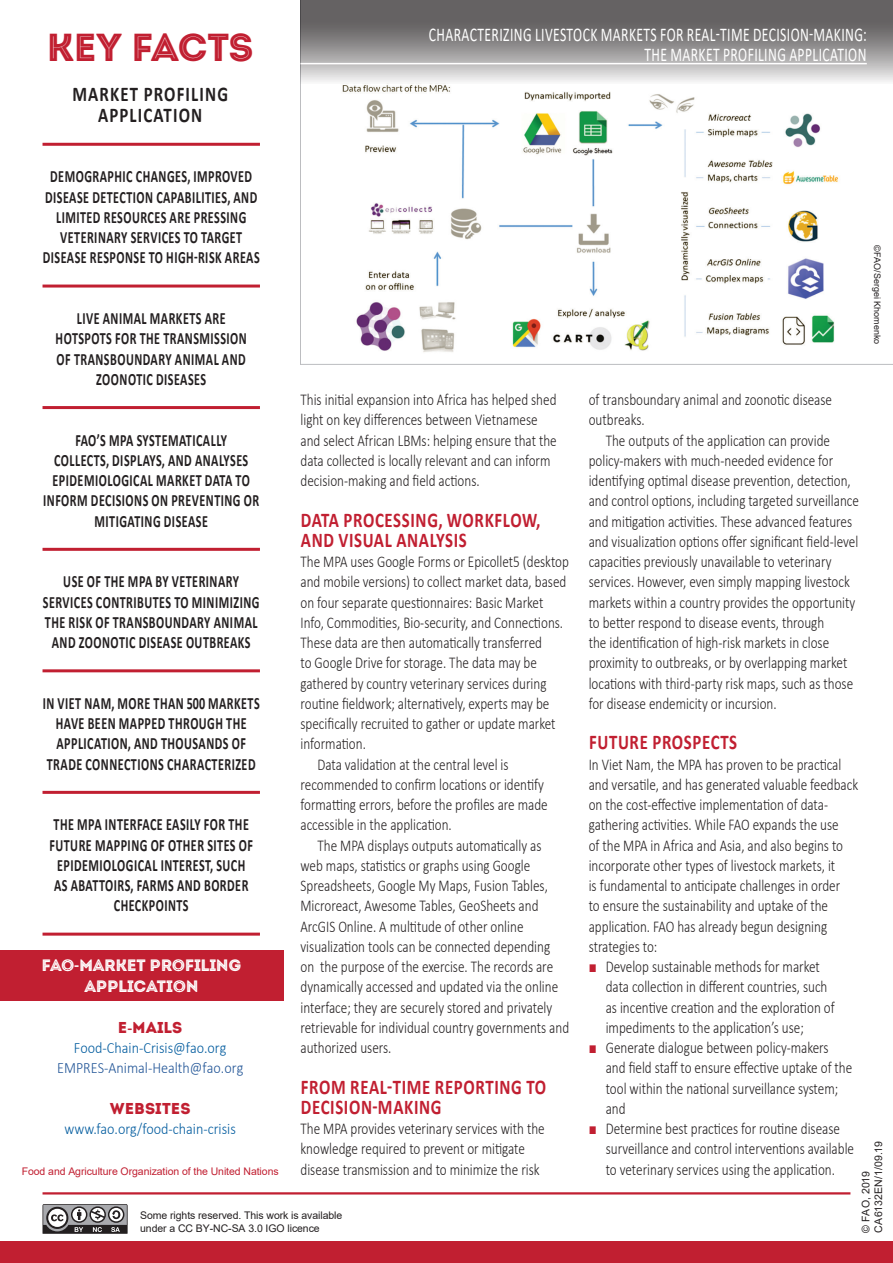
<style>
.page{position:relative;width:893px;height:1263px;background:#fff}
.page>*{position:absolute;margin:0;border:0;box-sizing:border-box;transform-origin:0 0}
.t1{font:39px "Intro Inline";letter-spacing:-.02em;color:#c11f31}
.t2{font:700 21px/20.2px "Calibri";letter-spacing:.04em;color:#c11f31;scale:.8 1}
.t3{font:700 21px/20.2px "Calibri";letter-spacing:.07em;color:#231f20;text-align:center;scale:.8 1}
.t4{font:19.5px/20.2px "Calibri";letter-spacing:.03em;color:#fff;text-align:right;scale:.7 1}
.t5{font:700 17.25px/20.2px "Calibri";letter-spacing:.04em;color:#231f20;scale:.7 1}
.t6{font:300 16.5px/20.2px "Calibri";color:#231f20;scale:.8 1}
.t7{font:16.5px/21px "Intro Inline";letter-spacing:-.02em;color:#fff;text-align:center}
.t8{font:300 15.75px "Calibri";color:#015b9e;scale:.9 1}
.t9{font:300 15.75px "Calibri";color:#225597;scale:.9 1}
.t10{font:15.75px "Intro";color:#c11f31}
.t11{font:10.5px/12.6px "Arial";letter-spacing:-.005em;color:#231f20;text-align:center}
.t12{font:10.5px "Arial";letter-spacing:-.005em;color:#c11f31}
.t13{font:9px "Arial";color:#231f20}
.s1{font-family:"Calibri";font-weight:700}
.s2{font-family:"Arial";font-weight:700;color:#c11f31}
</style>
<div class="page">
<hr style="left:43px;top:1192px;width:807px;height:2px;background:#c11f31">
<svg style="left:43px;top:1204px;width:85px;height:30px;background:#807f80"></svg>
<svg style="left:300px;top:84px;width:593px;height:281px"></svg>
<div style="left:0;top:950px;width:283px;height:51px;background:#c11f31"></div>
<hr style="left:43px;top:143px;width:217px;height:3px;background:#c11f31">
<hr style="left:43px;top:285px;width:217px;height:3px;background:#c11f31">
<hr style="left:43px;top:406px;width:217px;height:3px;background:#c11f31">
<hr style="left:43px;top:548px;width:217px;height:3px;background:#c11f31">
<hr style="left:43px;top:669px;width:217px;height:3px;background:#c11f31">
<hr style="left:43px;top:791px;width:217px;height:3px;background:#c11f31">
<hr style="left:43px;top:933px;width:217px;height:3px;background:#c11f31">
<div style="left:0;top:1242px;width:893px;height:21px;background:#c11f31"></div>
<svg style="left:300px;top:0;width:593px;height:84px;background:#949292"></svg>
<hr style="left:300px;top:63px;width:567px;height:1px;background:#fff">
<h1 class="t1" style="left:47px;top:24px;width:209px">KEY FACTS</h1>
<p class="t3" style="left:72px;top:84px;width:196px">MARKET PROFILING<br>APPLICATION</p>
<p class="t5" style="left:45px;top:166px;width:297px">DEMOGRAPHIC CHANGES, IMPROVED<br>DISEASE DETECTION</p>
<p class="t5" style="left:156px;top:186px;width:146px">CAPABILITI ES, AN D</p>
<p class="t5" style="left:56px;top:207px;width:273px">LIMITED RESOURCES ARE PRESSING</p>
<p class="t5" style="left:60px;top:227px;width:261px">VETERINARY SERVICES TO TARGET</p>
<p class="t5" style="left:43px;top:247px;width:311px">DISEASE RESPONSE TO HIGH-RISK AREAS</p>
<p class="t5" style="left:56px;top:308px;width:275px;text-align:center">LIVE ANIMAL MARKETS ARE<br>HOTSPOTS FOR THE TRANSMISSION<br>OF TRANSBOUNDARY ANIMAL AND<br>ZOONOTIC DISEASES</p>
<p class="t4" style="left:429px;top:23px;width:627px">CHARACTERIZING LIVESTOCK MARKETS FOR REAL-TIME DECISION-MAKING:<br>THE MARKET PROFILING APPLICATION</p>
<p class="t13" style="left:883px;top:245px;width:100px;rotate:90deg">©FAO/Sergei Khomenko</p>
<p class="t5" style="left:43px;top:429px;width:310px;text-align:center">FAO ’S MPA SYSTEMATICALLY<br>COLLECTS, DISPLAYS, AN D ANALYSES<br>EPI DEMIOLOGICAL MARKET DATA TO<br>INFORM DECISIONS ON PREVENTING OR<br>MITIGATING DISEASE</p>
<p class="t5" style="left:43px;top:571px;width:311px;text-align:center">USE OF THE MPA BY VETERINARY<br>SERVICES CONTRIBUTES TO MINIMIZING<br>THE RISK OF TRANSBOUNDARY ANIMAL<br>AND ZOONOTIC DISEASE OUTBREAKS</p>
<p class="t5" style="left:56px;top:693px;width:293px;text-indent:-13px">IN VI ET NAM, MORE THAN 500 MARKETS<br>HAVE BEEN MAPPED THROUGH THE<br>APPLICATION</p>
<p class="t5" style="left:47px;top:733px;width:300px;text-indent:81px">,AN D THOUSAN DS OF<br>TRADE CONNECTIONS CHARACTERIZED</p>
<p class="t5" style="left:54px;top:814px;width:280px">THE MPA INTERFACE EASILY FOR THE</p>
<p class="t5" style="left:49px;top:834px;width:292px">FUTURE MAPPI NG OF OTHER SITES OF</p>
<p class="t5" style="left:57px;top:855px;width:270px">EPI DEMIOLOGICAL INTEREST, SUCH</p>
<p class="t5" style="left:54px;top:875px;width:49px">AS ABATTOI</p>
<p class="t5" style="left:114px;top:875px;width:194px">RS, FA RMS AN D BORDER<br>CHECKPOINTS</p>
<p class="t7" style="left:42px;top:955px;width:201px">FAO<span class="s1">-</span>MARKET PROFILING<br>APPLICATION</p>
<p class="t10" style="left:118px;top:1018px;width:66px">E<span class="s1">-</span>MAILS</p>
<p class="t8" style="left:74px;top:1038px;width:171px">Food-Chain-Crisis@fao.org</p>
<p class="t9" style="left:57px;top:1058px;width:208px">EMPRES-Animal-Health@fao.org</p>
<p class="t10" style="left:110px;top:1099px;width:82px">WEBSITES</p>
<p class="t8" style="left:65px;top:1119px;width:192px">www.fao.org/food-chain-crisis</p>
<p class="t12" style="left:22px;top:1164px;width:258px">Food and Agriculture Organization of the United Nations</p>
<p class="t6" style="left:300px;top:389px;width:322px">This initial expansion into Africa has helped shed light on key differences between Vietnamese and select African LBMs: helping ensure that the data collected is locally relevant and can inform decision-making and field actions.</p>
<p class="t2" style="left:301px;top:509px;width:13px">DATA</p>
<p class="t2" style="left:301px;top:509px;width:301px;text-indent:43px">PROCESSING, WORKFLOW,<br>AND VISUAL ANALYSIS</p>
<p class="t6" style="left:300px;top:551px;width:337px">The MPA uses Google Forms or Epicollet5 (desktop</p>
<p class="t6" style="left:300px;top:571px;width:334px">and mobile versions) to collect market data, based</p>
<p class="t6" style="left:300px;top:592px;width:305px">on four separate questionnaires: Basic Market</p>
<p class="t6" style="left:300px;top:612px;width:330px">Info, Commodities, Bio-security, and Connections.</p>
<p class="t6" style="left:300px;top:632px;width:303px">These data are then automatically transferred</p>
<p class="t6" style="left:300px;top:652px;width:297px">to Google Drive for storage. The data may be</p>
<p class="t6" style="left:300px;top:673px;width:309px">gathered by country veterinary services during</p>
<p class="t6" style="left:300px;top:693px;width:313px">routine fieldwork; alternatively, experts may be</p>
<p class="t6" style="left:300px;top:713px;width:320px">specifically recruited to gather or update market</p>
<p class="t6" style="left:300px;top:733px;width:83px">information.</p>
<p class="t6" style="left:317px;top:754px;width:240px">Data validation at the central level is</p>
<p class="t6" style="left:300px;top:774px;width:306px">recommended to confirm locations or identify</p>
<p class="t6" style="left:300px;top:794px;width:311px">formatting errors, before the profiles are made</p>
<p class="t6" style="left:300px;top:814px;width:191px">accessible in the application.</p>
<p class="t6" style="left:317px;top:835px;width:282px">The MPA displays outputs automatically as</p>
<p class="t6" style="left:300px;top:855px;width:289px">web maps, statistics or graphs using Google</p>
<p class="t6" style="left:300px;top:875px;width:311px">Spreadsheets, Google My Maps, Fusion Tables,</p>
<p class="t6" style="left:300px;top:895px;width:299px">Microreact, Awesome Tables, GeoSheets and</p>
<p class="t6" style="left:300px;top:916px;width:280px">ArcGIS Online. A multitude of other online</p>
<p class="t6" style="left:300px;top:936px;width:314px">visualization tools can be connected depending</p>
<p class="t6" style="left:300px;top:956px;width:317px">on the purpose of the exercise. The records are</p>
<p class="t6" style="left:300px;top:976px;width:324px">dynamically accessed and updated via the online</p>
<p class="t6" style="left:300px;top:997px;width:316px">interface; they are securely stored and privately</p>
<p class="t6" style="left:300px;top:1017px;width:337px">retrievable for individual country governments and</p>
<p class="t6" style="left:300px;top:1037px;width:115px">authorized users.</p>
<p class="t2" style="left:301px;top:1076px;width:289px">FROM REAL-TIM E REPORTING TO<br>DECISION-MAKING</p>
<p class="t6" style="left:300px;top:1118px;width:307px">The MPA provides veterinary services with the knowledge required to prevent or mitigate disease transmission and to minimize the risk</p>
<p class="t11" style="left:140px;top:1209px;width:204px;text-align:left">Some rights reserved. This work is available under a CC BY-NC-SA 3.0 IGO licence</p>
<p class="t6" style="left:589px;top:389px;width:306px">of transboundary animal and zoonotic disease outbreaks.</p>
<p class="t6" style="left:589px;top:430px;width:339px;text-indent:17px">The outputs of the application can provide policy-makers with much-needed evidence for identifying optimal disease prevention, detection, and control options, including targeted surveillance and mitigation activities. These advanced features and visualization options offer significant field-level capacities previously unavailable to veterinary services. However, even simply mapping livestock markets within a country provides the opportunity to better respond to disease events, through<br>the identification of high-risk markets in close proximity to outbreaks, or by overlapping market locations with third-party risk maps, such as those for disease endemicity or incursion.</p>
<p class="t2" style="left:589px;top:732px;width:187px">FUTURE PROSPECTS</p>
<p class="t6" style="left:589px;top:754px;width:338px">In Viet Nam, the MPA has proven to be practical and versatile, and has generated valuable feedback on the cost-effective implementation of data&shy;gathering activities. While FAO expands the use<br>of the MPA in Africa and Asia, and also begins to incorporate other types of livestock markets, it<br>is fundamental to anticipate challenges in order<br>to ensure the sustainability and uptake of the application. FAO has already begun designing strategies to:</p>
<p class="t6" style="left:606px;top:956px;width:288px;text-indent:-17px"><span class="s2">■</span> Develop sustainable methods for market data collection in different countries, such as incentive creation and the exploration of impediments to the application’s use;</p>
<p class="t6" style="left:606px;top:1037px;width:310px;text-indent:-17px"><span class="s2">■</span> Generate dialogue between policy-makers and field staff to ensure effective uptake of the tool within the national surveillance system; and</p>
<p class="t6" style="left:606px;top:1118px;width:312px;text-indent:-17px"><span class="s2">■</span> Determine best practices for routine disease surveillance and control interventions available to veterinary services using the application.</p>
<p class="t11" style="left:859px;top:1232px;width:93px;rotate:-90deg">, 2019<br>CA6132EN/1/09.19</p>
<p class="t11" style="left:859px;top:1233px;width:17px;rotate:-90deg">© fao</p>
</div>
